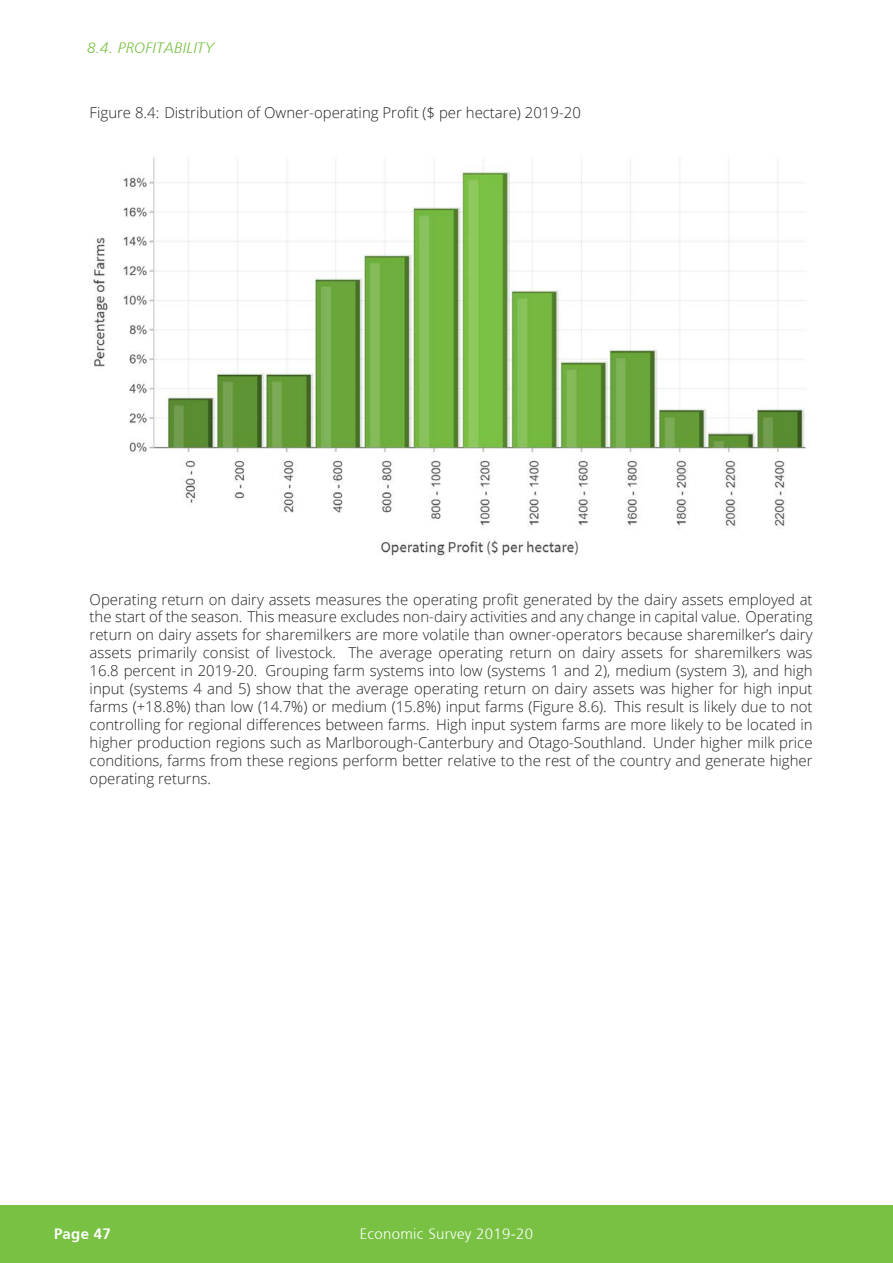
<style>
.page{position:relative;width:893px;height:1263px;background:#fff}
.page>*{position:absolute;margin:0;border:0;box-sizing:border-box;transform-origin:0 0}
.t1{font:300 15px/18px "Open Sans";color:#231f20;text-align:justify}
.t2{font:300 15px "Frutiger";letter-spacing:.02em;color:#fff}
.t3{font:italic 300 15px "Frutiger";letter-spacing:.02em;color:#79c142}
.t4{font:700 15px "Frutiger";letter-spacing:.02em;color:#fff}
</style>
<div class="page">
<div style="left:0;top:1205px;width:893px;height:58px;background:#79c142"></div>
<img style="left:93px;top:157px;width:713px;height:401px">
<p class="t3" style="left:87px;top:39px;width:128px">8.4. PROFITABILITY</p>
<p class="t1" style="left:90px;top:103px;width:493px">Figure 8.4: Distribution of Owner-operating Profit ($ per hectare) 2019-20</p>
<p class="t1" style="left:90px;top:590px;width:724px">Operating return on dairy assets measures the operating profit generated by the dairy assets employed at the start of the season. This measure excludes non-dairy activities and any change in capital value. Operating return on dairy assets for sharemilkers are more volatile than owner-operators because sharemilker’s dairy assets primarily consist of livestock. The average operating return on dairy assets for sharemilkers was 16.8 percent in 2019-20. Grouping farm systems into low (systems 1 and 2), medium (system 3), and high input (systems 4 and 5) show that the average operating return on dairy assets was higher for high input farms (+18.8%) than low (14.7%) or medium (15.8%) input farms (Figure 8.6). This result is likely due to not controlling for regional differences between farms. High input system farms are more likely to be located in higher production regions such as Marlborough-Canterbury and Otago-Southland. Under higher milk price conditions, farms from these regions perform better relative to the rest of the country and generate higher operating returns.</p>
<p class="t4" style="left:54px;top:1225px;width:58px">Page 47</p>
<p class="t2" style="left:360px;top:1225px;width:175px">Economic Survey 2019-20</p>
</div>
